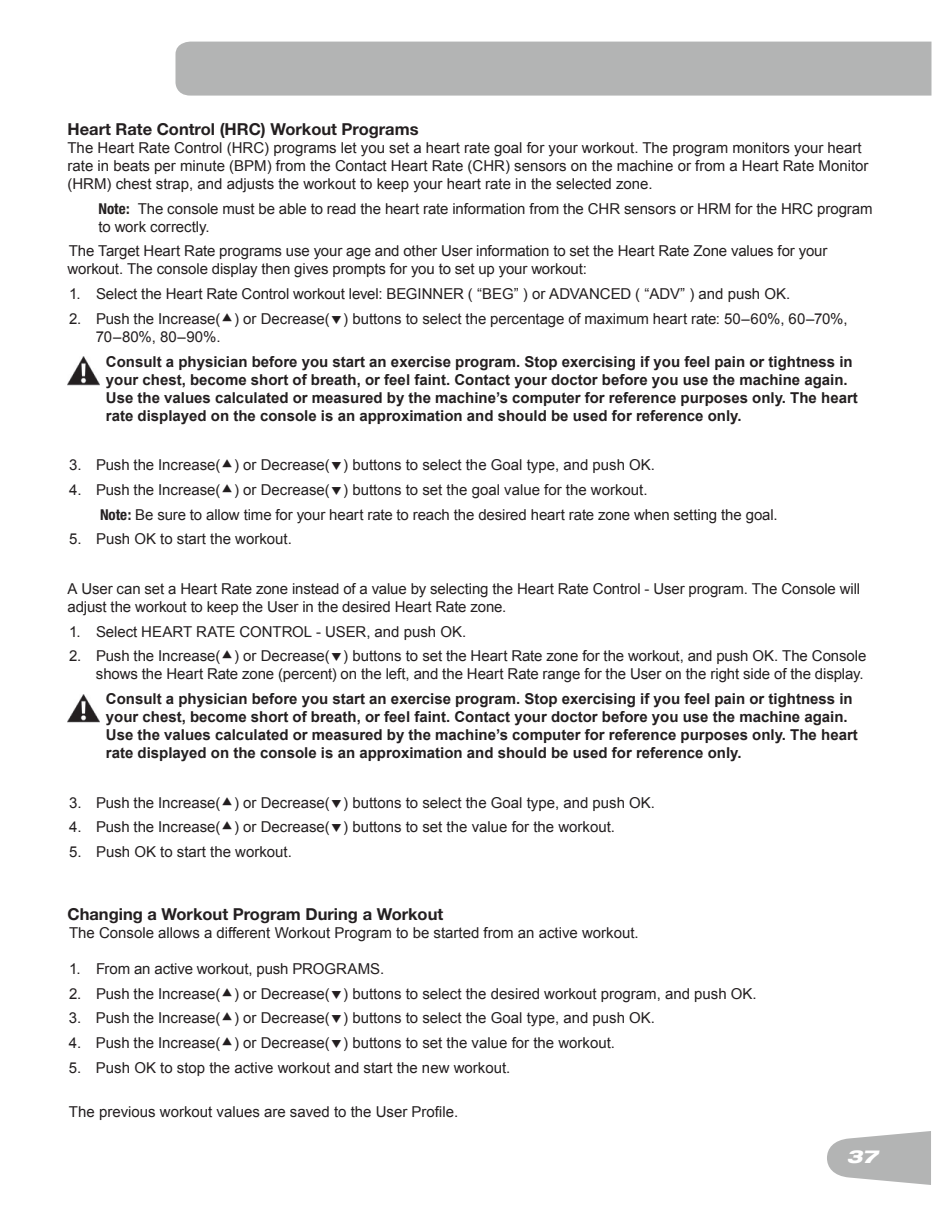
<style>
.page{position:relative;width:945px;height:1215px;background:#fff}
.page>*{position:absolute;margin:0;border:0;box-sizing:border-box;transform-origin:0 0}
.t1{font:italic 800 expanded 18px "Helvetica Neue";color:#fff}
.t2{font:700 16.5px "Helvetica Neue";color:#231f20}
.t3{font:15px/18px "Arial";color:#231f20}
.t4{font:700 15px/18px "Arial";color:#231f20}
.s1{font-family:"Helvetica Neue";font-weight:700;font-stretch:condensed}
</style>
<div class="page">
<div style="left:176px;top:42px;width:756px;height:54px;background:#b3b4b4"></div>
<svg style="left:827px;top:1131px;width:104px;height:54px"></svg>
<img style="left:68px;top:357px;width:31px;height:29px">
<img style="left:68px;top:694px;width:31px;height:29px">
<p class="t2" style="left:68px;top:123px;width:353px">Heart Rate Control (HRC) Workout Programs</p>
<p class="t3" style="left:68px;top:140px;width:803px">The Heart Rate Control (HRC) programs let you set a heart rate goal for your workout. The program monitors your heart rate in beats per minute (BPM) from the Contact Heart Rate (CHR) sensors on the machine or from a Heart Rate Monitor (HRM) chest strap, and adjusts the workout to keep your heart rate in the selected zone.</p>
<p class="t3" style="left:99px;top:201px;width:775px"><span class="s1">Note:</span> The console must be able to read the heart rate information from the CHR sensors or HRM for the HRC program to work correctly.</p>
<p class="t3" style="left:68px;top:244px;width:761px">The Target Heart Rate programs use your age and other User information to set the Heart Rate Zone values for your workout. The console display then gives prompts for you to set up your workout:</p>
<p class="t3" style="left:69px;top:286px;width:723px">1. Select the Heart Rate Control workout level: BEGINNER ( “BEG” ) or ADVANCED ( “ADV” ) and push OK.</p>
<p class="t3" style="left:96px;top:311px;width:753px;text-indent:-27px">2. Push the Increase( ) or Decrease( ) buttons to select the percentage of maximum heart rate: 50–60%, 60–70%,<br>70–80%, 80–90%.</p>
<p class="t4" style="left:106px;top:354px;width:753px">Consult a physician before you start an exercise program. Stop exercising if you feel pain or tightness in your chest, become short of breath, or feel faint. Contact your doctor before you use the machine again.<br>Use the values calculated or measured by the machine’s computer for reference purposes only. The heart rate displayed on the console is an approximation and should be used for reference only.</p>
<p class="t3" style="left:69px;top:457px;width:588px">3. Push the Increase( ) or Decrease( ) buttons to select the Goal type, and push OK.</p>
<p class="t3" style="left:100px;top:479px;width:679px;line-height:24.8px;text-indent:-31px">4. Push the Increase( ) or Decrease( ) buttons to set the goal value for the workout.<br><span class="s1">Note:</span> Be sure to allow time for your heart rate to reach the desired heart rate zone when setting the goal.</p>
<p class="t3" style="left:69px;top:532px;width:224px">5. Push OK to start the workout.</p>
<p class="t3" style="left:68px;top:581px;width:794px">A User can set a Heart Rate zone instead of a value by selecting the Heart Rate Control - User program. The Console will adjust the workout to keep the User in the desired Heart Rate zone.</p>
<p class="t3" style="left:69px;top:624px;width:399px">1. Select HEART RATE CONTROL - USER, and push OK.</p>
<p class="t3" style="left:69px;top:649px;width:799px;text-align:right">2. Push the Increase( ) or Decrease( ) buttons to set the Heart Rate zone for the workout, and push OK. The Console shows the Heart Rate zone (percent) on the left, and the Heart Rate range for the User on the right side of the display.</p>
<p class="t4" style="left:106px;top:691px;width:753px">Consult a physician before you start an exercise program. Stop exercising if you feel pain or tightness in your chest, become short of breath, or feel faint. Contact your doctor before you use the machine again.<br>Use the values calculated or measured by the machine’s computer for reference purposes only. The heart rate displayed on the console is an approximation and should be used for reference only.</p>
<p class="t3" style="left:69px;top:795px;width:588px">3. Push the Increase( ) or Decrease( ) buttons to select the Goal type, and push OK.</p>
<p class="t3" style="left:69px;top:820px;width:548px">4. Push the Increase( ) or Decrease( ) buttons to set the value for the workout.</p>
<p class="t3" style="left:69px;top:844px;width:224px">5. Push OK to start the workout.</p>
<p class="t2" style="left:68px;top:908px;width:377px">Changing a Workout Program During a Workout</p>
<p class="t3" style="left:69px;top:925px;width:571px">The Console allows a different Workout Program to be started from an active workout.</p>
<p class="t3" style="left:69px;top:961px;width:317px">1. From an active workout, push PROGRAMS.</p>
<p class="t3" style="left:69px;top:986px;width:689px">2. Push the Increase( ) or Decrease( ) buttons to select the desired workout program, and push OK.</p>
<p class="t3" style="left:69px;top:1010px;width:588px">3. Push the Increase( ) or Decrease( ) buttons to select the Goal type, and push OK.</p>
<p class="t3" style="left:69px;top:1035px;width:548px">4. Push the Increase( ) or Decrease( ) buttons to set the value for the workout.</p>
<p class="t3" style="left:69px;top:1060px;width:443px">5. Push OK to stop the active workout and start the new workout.</p>
<p class="t3" style="left:69px;top:1103px;width:391px">The previous workout values are saved to the User Profile.</p>
<p class="t1" style="left:847px;top:1147px;width:32px">37</p>
</div>
